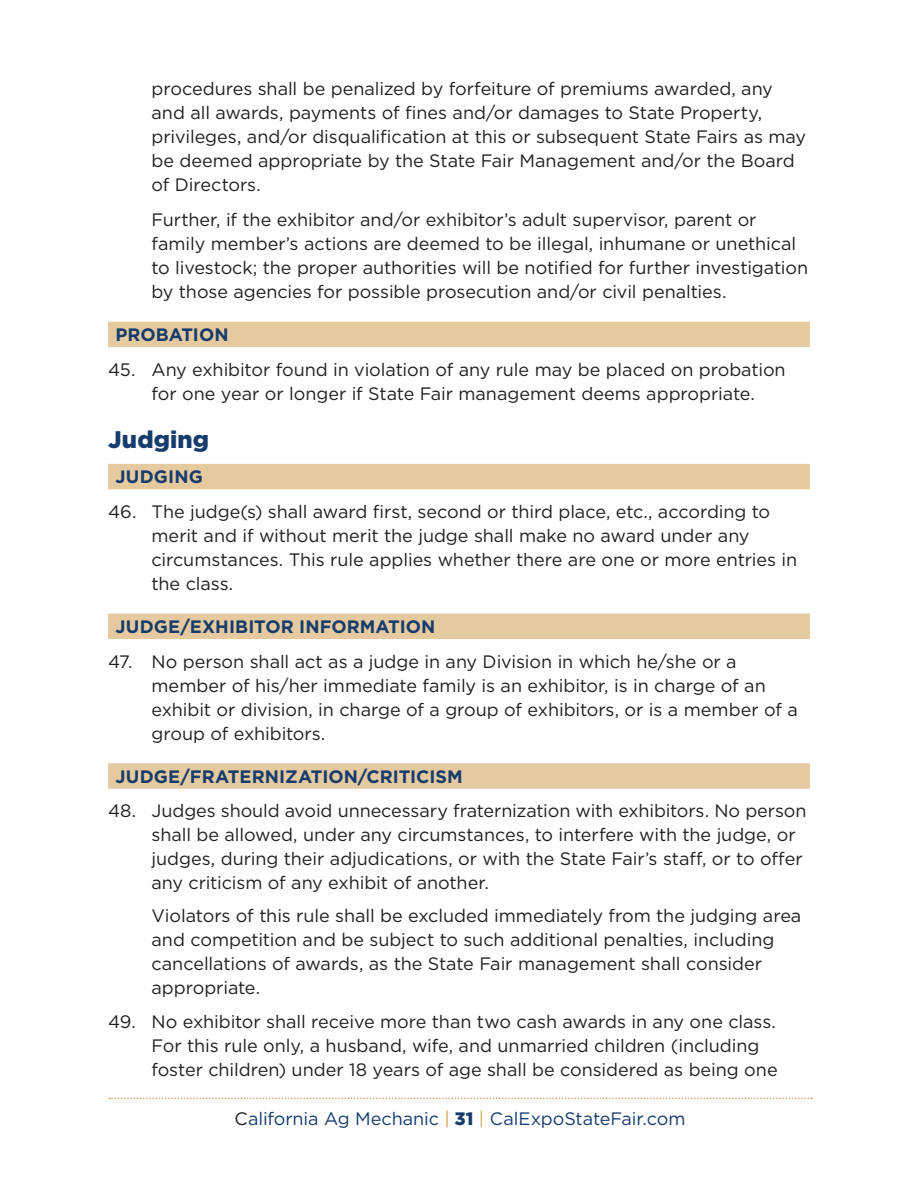
<style>
.page{position:relative;width:918px;height:1188px;background:#fff}
.page>*{position:absolute;margin:0;border:0;box-sizing:border-box;transform-origin:0 0}
.subheader{font:900 24px "Gotham";letter-spacing:.01em;color:#163c6d}
.item_no{font:18px/24px "Gotham";letter-spacing:-.005em;color:#231f20}
.subheader_2{font:700 18px "Gotham";letter-spacing:.005em;color:#163c6d}
.t1{font:18px "Gotham";letter-spacing:-.005em;color:#163c6d}
.s1{color:#231f20}
.s2{color:#cfa052}
.s3{font-weight:900}
</style>
<div class="page">
<svg style="left:109px;top:1098px;width:703px;height:1px"></svg>
<div style="left:108px;top:322px;width:702px;height:25px;background:#e6ca9f"></div>
<div style="left:108px;top:464px;width:702px;height:25px;background:#e6ca9f"></div>
<div style="left:108px;top:614px;width:702px;height:25px;background:#e6ca9f"></div>
<div style="left:108px;top:763px;width:702px;height:26px;background:#e6ca9f"></div>
<p class="item_no" style="left:152px;top:77px;width:656px">procedures shall be penalized by forfeiture of premiums awarded, any and all awards, payments of fines and/or damages to State Property, privileges, and/or disqualification at this or subsequent State Fairs as may be deemed appropriate by the State Fair Management and/or the Board of Directors.</p>
<p class="item_no" style="left:152px;top:207px;width:658px">Further, if the exhibitor and/or exhibitor’s adult supervisor, parent or family member’s actions are deemed to be illegal, inhumane or unethical to livestock; the proper authorities will be notified for further investigation by those agencies for possible prosecution and/or civil penalties.</p>
<p class="subheader_2" style="left:116px;top:323px;width:115px">PROBATION</p>
<p class="item_no" style="left:152px;top:357px;width:636px;text-indent:-44px">45. Any exhibitor found in violation of any rule may be placed on probation for one year or longer if State Fair management deems appropriate.</p>
<p class="subheader" style="left:108px;top:423px;width:103px">Judging</p>
<p class="subheader_2" style="left:116px;top:465px;width:89px">JUDGING</p>
<p class="item_no" style="left:152px;top:499px;width:647px;text-indent:-44px">46. The judge(s) shall award first, second or third place, etc., according to merit and if without merit the judge shall make no award under any circumstances. This rule applies whether there are one or more entries in the class.</p>
<p class="subheader_2" style="left:116px;top:615px;width:321px">JUDGE/EXHIBITOR INFORMATION</p>
<p class="item_no" style="left:152px;top:649px;width:648px;text-indent:-44px">47. No person shall act as a judge in any Division in which he/she or a member of his/her immediate family is an exhibitor, is in charge of an exhibit or division, in charge of a group of exhibitors, or is a member of a group of exhibitors.</p>
<p class="subheader_2" style="left:116px;top:764px;width:349px">JUDGE/FRATERNIZATION/CRITICISM</p>
<p class="item_no" style="left:152px;top:799px;width:656px;text-indent:-44px">48. Judges should avoid unnecessary fraternization with exhibitors. No person shall be allowed, under any circumstances, to interfere with the judge, or judges, during their adjudications, or with the State Fair’s staff, or to offer any criticism of any exhibit of another.</p>
<p class="item_no" style="left:152px;top:903px;width:651px">Violators of this rule shall be excluded immediately from the judging area and competition and be subject to such additional penalties, including cancellations of awards, as the State Fair management shall consider appropriate.</p>
<p class="item_no" style="left:152px;top:1010px;width:628px;text-indent:-44px">49. No exhibitor shall receive more than two cash awards in any one class.<br>For this rule only, a husband, wife, and unmarried children (including foster children) under 18 years of age shall be considered as being one</p>
<p class="t1" style="left:234px;top:1107px;width:453px"><span class="s1">C</span>alifornia Ag Mechanic <span class="s2">|</span> <span class="s3">31</span> <span class="s2">|</span> CalExpoStateFair.com</p>
</div>
